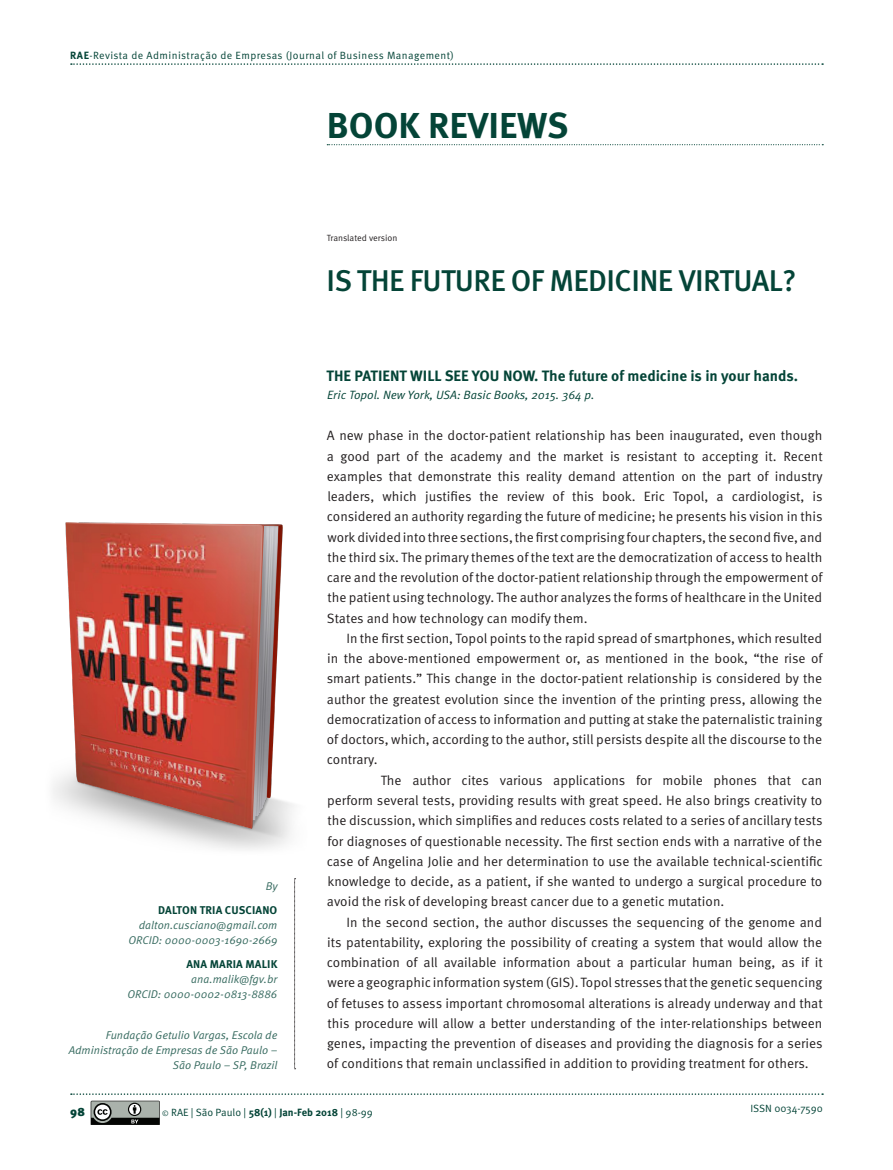
<style>
.page{position:relative;width:893px;height:1170px;background:#fff}
.page>*{position:absolute;margin:0;border:0;box-sizing:border-box;transform-origin:0 0}
._00_Tit_Seção{font:700 36px "Meta Pro";color:#044437}
._18_Resenha_Titulo{font:500 30px "Meta Pro";letter-spacing:-.02em;color:#044437}
._18_Resenha_Tit_Livr{font:700 15px "Meta Pro";color:#044437}
._18_Resenha_Texto{font:13.5px/20.2px "Meta Pro";color:#231f20;text-align:justify}
._18_Resenha_Autor_Ed{font:italic 12px "Meta Pro";color:#044437}
.t1{font:900 12px "Meta Pro";color:#044437}
._07_Autor_Email{font:italic 11.25px/15px "Meta Pro";color:#366a5f;text-align:right}
._07_Autor_Nome{font:700 11.25px "Meta Pro";letter-spacing:.01em;color:#044437}
.t2{font:10.5px "Meta Pro";letter-spacing:.035em;color:#044437}
.t3{font:10.5px "Meta Pro";color:#044437}
._04a2_Legenda_Seção{font:9px "Meta Pro";letter-spacing:-.005em;color:#231f20}
.s1{font-weight:700}
.s2{font-size:7.5px}
</style>
<div class="page">
<svg style="left:71px;top:63px;width:752px;height:2px"></svg>
<svg style="left:71px;top:1093px;width:752px;height:1px"></svg>
<svg style="left:91px;top:1100px;width:69px;height:25px;background:#797d79"></svg>
<img style="left:53px;top:522px;width:241px;height:328px">
<svg style="left:327px;top:144px;width:496px;height:1px"></svg>
<svg style="left:294px;top:878px;width:2px;height:191px"></svg>
<p class="t2" style="left:70px;top:48px;width:385px"><span class="s1">RAE</span>-Revista de Administração de Empresas (Journal of Business Management)</p>
<p class="_00_Tit_Seção" style="left:327px;top:102px;width:243px">BOOK REVIEWS</p>
<p class="_04a2_Legenda_Seção" style="left:327px;top:232px;width:72px">Translated version</p>
<p class="_07_Autor_Email" style="left:266px;top:878px;width:13px">By</p>
<p class="_07_Autor_Nome" style="left:158px;top:903px;width:121px">DALTON TRIA CUSCIANO</p>
<p class="_07_Autor_Email" style="left:139px;top:917px;width:140px">dalton.cusciano@gmail.com</p>
<p class="_07_Autor_Email" style="left:129px;top:932px;width:150px">ORCID: 0000-0003-1690-2669</p>
<p class="_07_Autor_Nome" style="left:186px;top:957px;width:92px">ANA MARIA MALIK</p>
<p class="_07_Autor_Email" style="left:191px;top:972px;width:88px">ana.malik@fgv.br</p>
<p class="_07_Autor_Email" style="left:128px;top:987px;width:151px">ORCID: 0000-0002-0813-8886</p>
<p class="_07_Autor_Email" style="left:69px;top:1027px;width:210px">Fundação Getulio Vargas, Escola de<br>Administração de Empresas de São Paulo –<br>São Paulo – SP, Brazil</p>
<p class="_18_Resenha_Titulo" style="left:327px;top:262px;width:471px">IS THE FUTURE OF MEDICINE VIRTUAL?</p>
<p class="_18_Resenha_Tit_Livr" style="left:327px;top:367px;width:473px">THE PATIENT WILL SEE YOU NOW. The future of medicine is in your hands.</p>
<p class="_18_Resenha_Autor_Ed" style="left:327px;top:387px;width:269px">Eric Topol. New York, USA: Basic Books, 2015. 364 p.</p>
<p class="_18_Resenha_Texto" style="left:327px;top:426px;width:497px">A new phase in the doctor-patient relationship has been inaugurated, even though a good part of the academy and the market is resistant to accepting it. Recent examples that demonstrate this reality demand attention on the part of industry leaders, which justifies the review of this book. Eric Topol, a cardiologist, is considered an authority regarding the future of medicine; he presents his vision in this work divided into three sections, the first comprising four chapters, the second five, and the third six. The primary themes of the text are the democratization of access to health care and the revolution of the doctor-patient relationship through the empowerment of the patient using technology. The author analyzes the forms of healthcare in the United States and how technology can modify them.</p>
<p class="_18_Resenha_Texto" style="left:327px;top:628px;width:497px;text-indent:20px">In the first section, Topol points to the rapid spread of smartphones, which resulted in the above-mentioned empowerment or, as mentioned in the book, “the rise of smart patients.” This change in the doctor-patient relationship is considered by the author the greatest evolution since the invention of the printing press, allowing the democratization of access to information and putting at stake the paternalistic training of doctors, which, according to the author, still persists despite all the discourse to the contrary.</p>
<p class="_18_Resenha_Texto" style="left:327px;top:770px;width:498px;text-indent:54px">The author cites various applications for mobile phones that can perform several tests, providing results with great speed. He also brings creativity to the discussion, which simplifies and reduces costs related to a series of ancillary tests for diagnoses of questionable necessity. The first section ends with a narrative of the case of Angelina Jolie and her determination to use the available technical-scientific knowledge to decide, as a patient, if she wanted to undergo a surgical procedure to avoid the risk of developing breast cancer due to a genetic mutation.</p>
<p class="_18_Resenha_Texto" style="left:327px;top:912px;width:497px;text-indent:20px">In the second section, the author discusses the sequencing of the genome and its patentability, exploring the possibility of creating a system that would allow the combination of all available information about a particular human being, as if it were a geographic information system (GIS). Topol stresses that the genetic sequencing of fetuses to assess important chromosomal alterations is already underway and that this procedure will allow a better understanding of the inter-relationships between genes, impacting the prevention of diseases and providing the diagnosis for a series of conditions that remain unclassified in addition to providing treatment for others.</p>
<p class="t1" style="left:70px;top:1103px;width:16px">98</p>
<p class="t3" style="left:162px;top:1105px;width:212px"><span class="s2">©</span> RAE | São Paulo | <span class="s1">58(1)</span> | <span class="s1">Jan-Feb 2018</span> | 98-99</p>
<p class="t3" style="left:750px;top:1101px;width:74px">ISSN 0034-7590</p>
</div>
